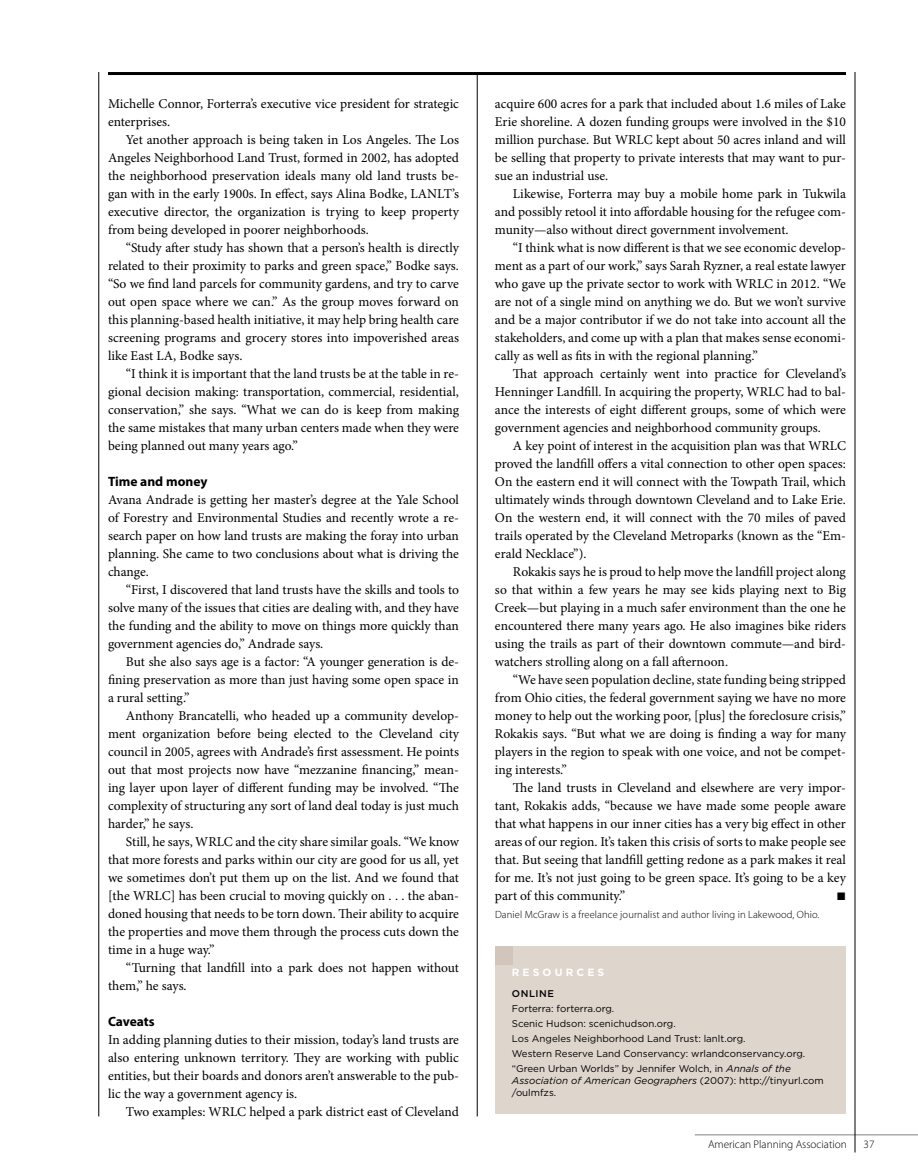
<style>
.page{position:relative;width:918px;height:1175px;background:#fff}
.page>*{position:absolute;margin:0;border:0;box-sizing:border-box;transform-origin:0 0}
.t1{font:13.5px/18px "Minion Pro";letter-spacing:-.005em;color:#000;text-align:justify}
.t2{font:700 13.5px "Myriad Pro";color:#000}
.t3{font:12.9px "Wingdings";color:#000}
.t4{font:300 11.25px "Myriad Pro";color:#000}
.t5{font:300 10.5px "Myriad Pro";letter-spacing:.01em;color:#000}
.t6{font:700 10.5px "Gotham";letter-spacing:.3em;color:#fff}
.t7{font:italic 9.9px "Gotham";color:#000}
.t8{font:9.75px/15px "Gotham";color:#000}
.t9{font:500 9.75px "Gotham";letter-spacing:.06em;color:#000}
.s1{font-style:italic;font-size:9.9px}
.s2{font-style:normal;font-size:9.75px}
</style>
<div class="page">
<hr style="left:695px;top:1134px;width:223px;height:1px;background:#808285">
<hr style="left:855px;top:72px;width:1px;height:1080px;background:#000">
<hr style="left:99px;top:72px;width:1px;height:1044px;background:#000">
<hr style="left:108px;top:72px;width:738px;height:3px;background:#000">
<div style="left:495px;top:946px;width:351px;height:168px;background:#ded5cd"></div>
<div style="left:495px;top:946px;width:18px;height:18px;background:#d2c6bc"></div>
<hr style="left:477px;top:72px;width:1px;height:1044px;background:#000">
<p class="t1" style="left:108px;top:95px;width:352px">Michelle Connor, Forterra’s executive vice president for strategic enterprises.</p>
<p class="t1" style="left:108px;top:131px;width:353px;text-indent:18px">Yet another approach is being taken in Los Angeles. The Los Angeles Neighborhood Land Trust, formed in 2002, has adopted the neighborhood preservation ideals many old land trusts be&shy;gan with in the early 1900s. In effect, says Alina Bodke, LANLT’s executive director, the organization is trying to keep property from being developed in poorer neighborhoods.</p>
<p class="t1" style="left:108px;top:239px;width:353px;text-indent:18px">“Study after study has shown that a person’s health is directly related to their proximity to parks and green space,” Bodke says. “So we find land parcels for community gardens, and try to carve out open space where we can.” As the group moves forward on this planning-based health initiative, it may help bring health care screening programs and grocery stores into impoverished areas like East LA, Bodke says.</p>
<p class="t1" style="left:108px;top:365px;width:353px;text-indent:18px">“I think it is important that the land trusts be at the table in re&shy;gional decision making: transportation, commercial, residential, conservation,” she says. “What we can do is keep from making the same mistakes that many urban centers made when they were being planned out many years ago.”</p>
<p class="t2" style="left:108px;top:473px;width:101px">Time and money</p>
<p class="t1" style="left:108px;top:491px;width:353px">Avana Andrade is getting her master’s degree at the Yale School of Forestry and Environmental Studies and recently wrote a re&shy;search paper on how land trusts are making the foray into urban planning. She came to two conclusions about what is driving the change.</p>
<p class="t1" style="left:108px;top:581px;width:353px;text-indent:18px">“First, I discovered that land trusts have the skills and tools to solve many of the issues that cities are dealing with, and they have the funding and the ability to move on things more quickly than government agencies do,” Andrade says.</p>
<p class="t1" style="left:108px;top:653px;width:353px;text-indent:18px">But she also says age is a factor: “A younger generation is de&shy;fining preservation as more than just having some open space in a rural setting.”</p>
<p class="t1" style="left:108px;top:707px;width:353px;text-indent:18px">Anthony Brancatelli, who headed up a community develop&shy;ment organization before being elected to the Cleveland city council in 2005, agrees with Andrade’s first assessment. He points out that most projects now have “mezzanine financing,” mean&shy;ing layer upon layer of different funding may be involved. “The complexity of structuring any sort of land deal today is just much harder,” he says.</p>
<p class="t1" style="left:108px;top:833px;width:353px;text-indent:18px">Still, he says, WRLC and the city share similar goals. “We know that more forests and parks within our city are good for us all, yet we sometimes don’t put them up on the list. And we found that [the WRLC] has been crucial to moving quickly on . . . the aban&shy;doned housing that needs to be torn down. Their ability to acquire the properties and move them through the process cuts down the time in a huge way.”</p>
<p class="t1" style="left:108px;top:959px;width:353px;text-indent:18px">“Turning that landfill into a park does not happen without them,” he says.</p>
<p class="t2" style="left:108px;top:1012px;width:48px">Caveats</p>
<p class="t1" style="left:108px;top:1031px;width:353px">In adding planning duties to their mission, today’s land trusts are also entering unknown territory. They are working with public entities, but their boards and donors aren’t answerable to the pub&shy;lic the way a government agency is.</p>
<p class="t1" style="left:126px;top:1103px;width:334px">Two examples: WRLC helped a park district east of Cleveland</p>
<p class="t1" style="left:495px;top:95px;width:352px">acquire 600 acres for a park that included about 1.6 miles of Lake Erie shoreline. A dozen funding groups were involved in the $10 million purchase. But WRLC kept about 50 acres inland and will be selling that property to private interests that may want to pur&shy;sue an industrial use.</p>
<p class="t1" style="left:495px;top:185px;width:353px;text-indent:18px">Likewise, Forterra may buy a mobile home park in Tukwila and possibly retool it into affordable housing for the refugee com&shy;munity—also without direct government involvement.</p>
<p class="t1" style="left:495px;top:238px;width:353px;text-indent:18px">“I think what is now different is that we see economic develop&shy;ment as a part of our work,” says Sarah Ryzner, a real estate lawyer who gave up the private sector to work with WRLC in 2012. “We are not of a single mind on anything we do. But we won’t survive and be a major contributor if we do not take into account all the stakeholders, and come up with a plan that makes sense economi&shy;cally as well as fits in with the regional planning.”</p>
<p class="t1" style="left:495px;top:364px;width:353px;text-indent:18px">That approach certainly went into practice for Cleveland’s Henninger Landfill. In acquiring the property, WRLC had to bal&shy;ance the interests of eight different groups, some of which were government agencies and neighborhood community groups.</p>
<p class="t1" style="left:495px;top:436px;width:353px;text-indent:18px">A key point of interest in the acquisition plan was that WRLC proved the landfill offers a vital connection to other open spaces:<br>On the eastern end it will connect with the Towpath Trail, which ultimately winds through downtown Cleveland and to Lake Erie.<br>On the western end, it will connect with the 70 miles of paved trails operated by the Cleveland Metroparks (known as the “Em&shy;erald Necklace”).</p>
<p class="t1" style="left:495px;top:562px;width:353px;text-indent:18px">Rokakis says he is proud to help move the landfill project along so that within a few years he may see kids playing next to Big Creek—but playing in a much safer environment than the one he encountered there many years ago. He also imagines bike riders using the trails as part of their downtown commute—and bird&shy;watchers strolling along on a fall afternoon.</p>
<p class="t1" style="left:495px;top:670px;width:353px;text-indent:18px">“We have seen population decline, state funding being stripped from Ohio cities, the federal government saying we have no more money to help out the working poor, [plus] the foreclosure crisis,” Rokakis says. “But what we are doing is finding a way for many players in the region to speak with one voice, and not be compet&shy;ing interests.”</p>
<p class="t1" style="left:495px;top:778px;width:353px;text-indent:18px">The land trusts in Cleveland and elsewhere are very impor&shy;tant, Rokakis adds, “because we have made some people aware that what happens in our inner cities has a very big effect in other areas of our region. It’s taken this crisis of sorts to make people see that. But seeing that landfill getting redone as a park makes it real for me. It’s not just going to be green space. It’s going to be a key part of this community.”</p>
<p class="t3" style="left:836px;top:889px;width:11px">■</p>
<p class="t5" style="left:495px;top:909px;width:326px">Daniel McGraw is a freelance journalist and author living in Lakewood, Ohio.</p>
<p class="t6" style="left:512px;top:965px;width:94px">RESOURCES</p>
<p class="t9" style="left:512px;top:987px;width:44px">ONLINE</p>
<p class="t8" style="left:512px;top:1000px;width:295px">Forterra: forterra.org.<br>Scenic Hudson: scenichudson.org.<br>Los Angeles Neighborhood Land Trust: lanlt.org.<br>Western Reserve Land Conservancy: wrlandconservancy.org. “Green Urban Worlds” by Jennifer Wolch, in <span class="s1">Annals of the</span></p>
<p class="t7" style="left:512px;top:1074px;width:313px">Association of American Geographers <span class="s2">(2007): http://tinyurl.com</span></p>
<p class="t8" style="left:512px;top:1085px;width:46px">/oulmfzs.</p>
<p class="t4" style="left:708px;top:1138px;width:140px">American Planning Association</p>
<p class="t4" style="left:864px;top:1138px;width:12px">37</p>
</div>
